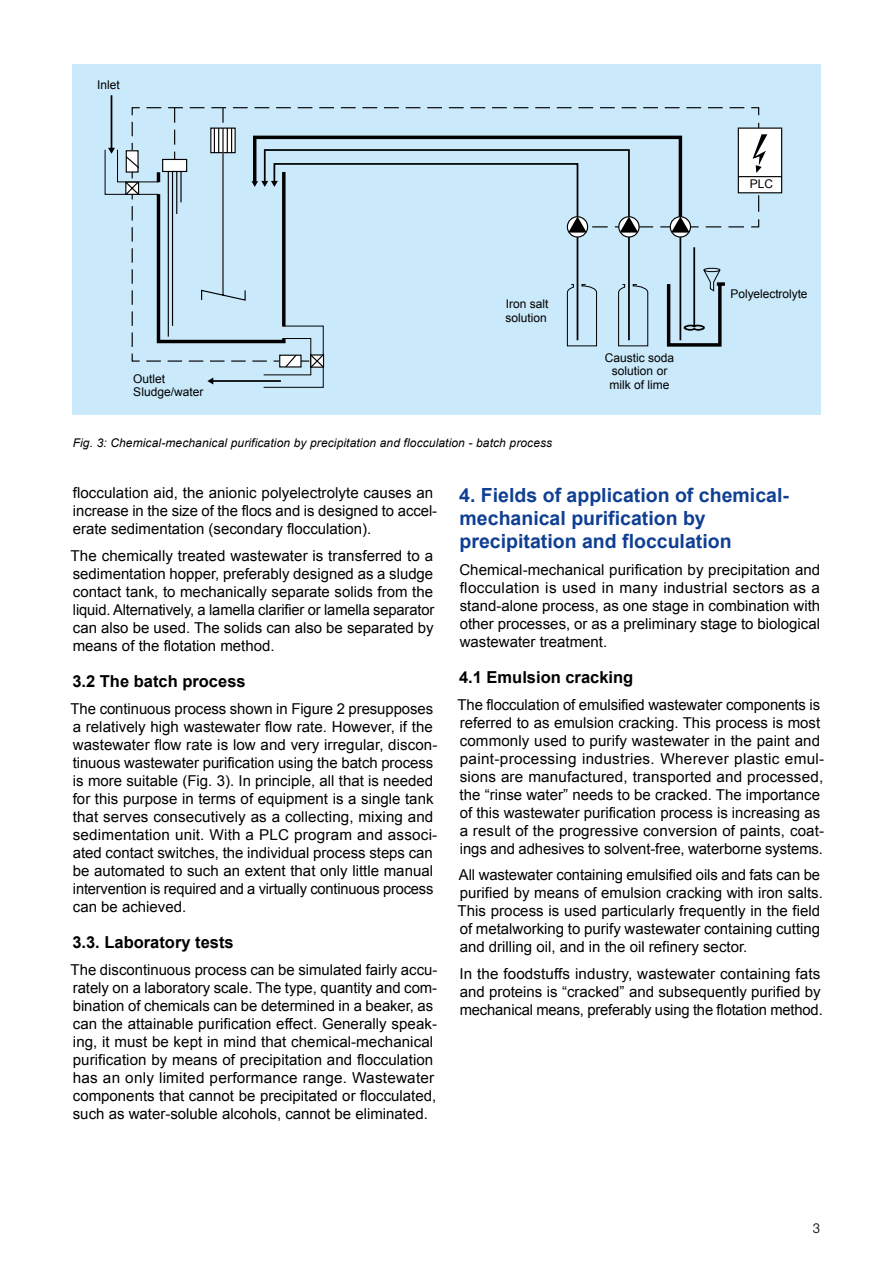
<style>
.page{position:relative;width:893px;height:1263px;background:#fff}
.page>*{position:absolute;margin:0;border:0;box-sizing:border-box;transform-origin:0 0}
.t1{font:700 19.5px/23.4px "Arial";color:#0f3f93}
.t2{font:700 16.5px "Arial";color:#000}
.t3{font:15px/18px "Arial";color:#000}
.t4{font:300 13.5px "Helvetica BQ";color:#000}
.t5{font:12px/13.5px "Arial";color:#000}
.t6{font:italic 12px "Arial";letter-spacing:.01em;color:#000}
</style>
<div class="page">
<div style="left:72px;top:64px;width:749px;height:351px;background:#cae9fb"></div>
<svg style="left:105px;top:149px;width:219px;height:239px"></svg>
<hr style="left:212px;top:380px;width:69px;height:2px;background:#000">
<svg style="left:207px;top:378px;width:6px;height:6px"></svg>
<hr style="left:111px;top:95px;width:1px;height:54px;background:#000">
<svg style="left:108px;top:148px;width:7px;height:6px"></svg>
<div style="left:125px;top:182px;width:14px;height:13px;border:1px solid #000"></div>
<div style="left:310px;top:354px;width:14px;height:14px;border:1px solid #000"></div>
<svg style="left:126px;top:107px;width:656px;height:260px"></svg>
<p class="t5" style="left:97px;top:78px;width:24px">Inlet</p>
<p class="t5" style="left:133px;top:372px;width:72px">Outlet<br>Sludge/water</p>
<p class="t5" style="left:506px;top:297px;width:44px">Iron salt solution</p>
<p class="t6" style="left:73px;top:435px;width:481px">Fig. 3: Chemical-mechanical purification by precipitation and flocculation - batch process</p>
<p class="t5" style="left:605px;top:351px;width:71px;text-align:center">Caustic soda solution or milk of lime</p>
<p class="t5" style="left:750px;top:177px;width:25px">PLC</p>
<p class="t5" style="left:731px;top:287px;width:79px">Polyelectrolyte</p>
<p class="t3" style="left:73px;top:484px;width:366px">flocculation aid, the anionic polyelectrolyte causes an increase in the size of the flocs and is designed to accel&shy;erate sedimentation (secondary flocculation).</p>
<p class="t3" style="left:71px;top:547px;width:365px;text-align:justify">The chemically treated wastewater is transferred to a sedimentation hopper, preferably designed as a sludge contact tank, to mechanically separate solids from the liquid. Alternatively, a lamella clarifier or lamella separator can also be used. The solids can also be separated by means of the flotation method.</p>
<p class="t2" style="left:72px;top:671px;width:175px">3.2 The batch process</p>
<p class="t3" style="left:71px;top:700px;width:368px">The continuous process shown in Figure 2 presupposes a relatively high wastewater flow rate. However, if the wastewater flow rate is low and very irregular, discon&shy;tinuous wastewater purification using the batch process is more suitable (Fig. 3). In principle, all that is needed for this purpose in terms of equipment is a single tank that serves consecutively as a collecting, mixing and sedimentation unit. With a PLC program and associ&shy;ated contact switches, the individual process steps can be automated to such an extent that only little manual intervention is required and a virtually continuous process can be achieved.</p>
<p class="t2" style="left:72px;top:932px;width:163px">3.3. Laboratory tests</p>
<p class="t3" style="left:71px;top:961px;width:368px">The discontinuous process can be simulated fairly accu&shy;rately on a laboratory scale. The type, quantity and com&shy;bination of chemicals can be determined in a beaker, as can the attainable purification effect. Generally speak&shy;ing, it must be kept in mind that chemical-mechanical purification by means of precipitation and flocculation has an only limited performance range. Wastewater components that cannot be precipitated or flocculated, such as water-soluble alcohols, cannot be eliminated.</p>
<h1 class="t1" style="left:459px;top:484px;width:331px">4. Fields of application of chemical&shy;mechanical purification by precipitation and flocculation</h1>
<p class="t3" style="left:459px;top:561px;width:362px;text-align:justify">Chemical-mechanical purification by precipitation and flocculation is used in many industrial sectors as a stand-alone process, as one stage in combination with other processes, or as a preliminary stage to biological wastewater treatment.</p>
<p class="t2" style="left:459px;top:667px;width:176px">4.1 Emulsion cracking</p>
<p class="t3" style="left:458px;top:696px;width:368px">The flocculation of emulsified wastewater components is referred to as emulsion cracking. This process is most commonly used to purify wastewater in the paint and paint-processing industries. Wherever plastic emul&shy;sions are manufactured, transported and processed, the “rinse water” needs to be cracked. The importance of this wastewater purification process is increasing as a result of the progressive conversion of paints, coat&shy;ings and adhesives to solvent-free, waterborne systems.</p>
<p class="t3" style="left:458px;top:866px;width:367px">All wastewater containing emulsified oils and fats can be purified by means of emulsion cracking with iron salts.<br>This process is used particularly frequently in the field of metalworking to purify wastewater containing cutting and drilling oil, and in the oil refinery sector.</p>
<p class="t3" style="left:459px;top:965px;width:365px">In the foodstuffs industry, wastewater containing fats and proteins is “cracked” and subsequently purified by mechanical means, preferably using the flotation method.</p>
<p class="t4" style="left:813px;top:1221px;width:9px">3</p>
</div>
